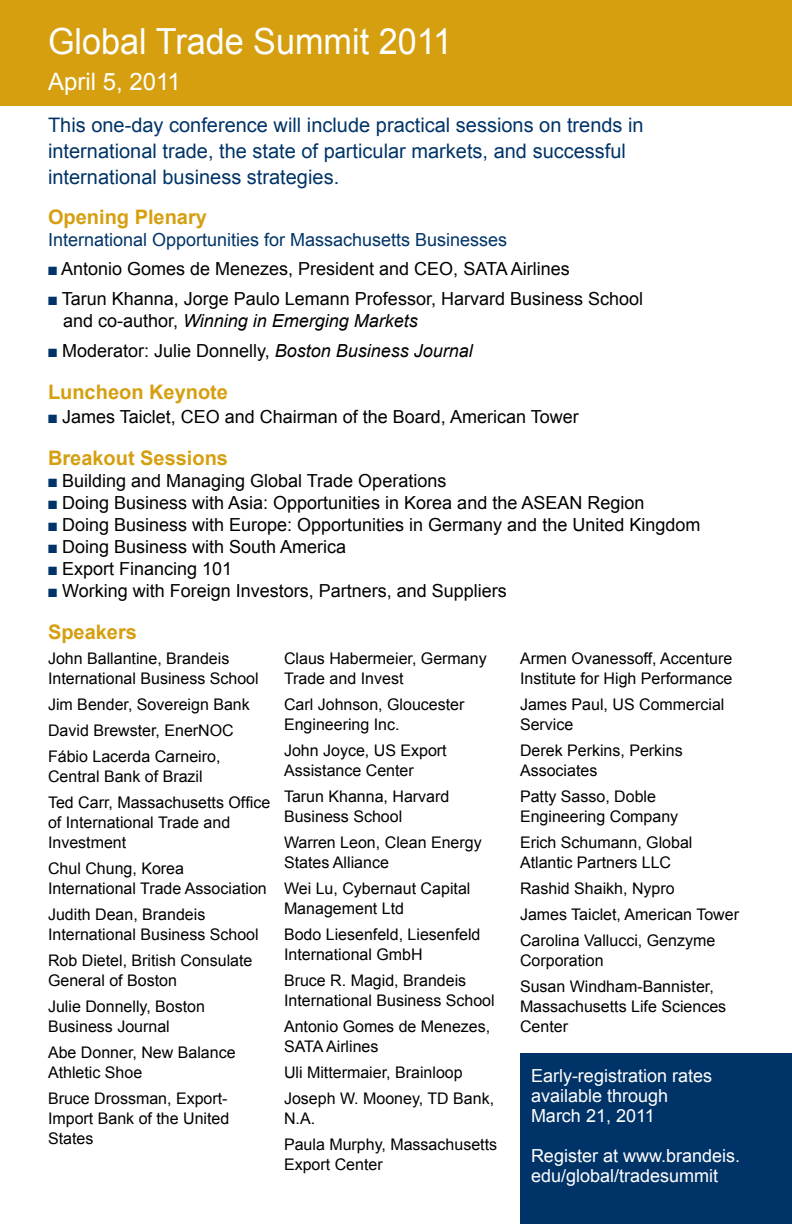
<style>
.page{position:relative;width:792px;height:1224px;background:#fff}
.page>*{position:absolute;margin:0;border:0;box-sizing:border-box;transform-origin:0 0}
.t1{font:36px "Arial";color:#fff;scale:.95 1}
.t2{font:24px "Arial";color:#fff}
.t3{font:20px/26px "Arial";color:#003468}
.t4{font:700 20px "Arial";color:#d59f10}
.t5{font:18px/22px "Arial";color:#000}
.t6{font:18px/20px "Arial";color:#fff}
.t7{font:18px "Arial";color:#003468}
.t8{font:16px/20px "Arial";color:#000}
.s1{color:#003468}
.s2{font-style:italic}
</style>
<div class="page">
<div style="left:520px;top:1054px;width:272px;height:170px;background:#003468"></div>
<div style="left:0;top:0;width:792px;height:106px;background:#d59f10"></div>
<h1 class="t1" style="left:48px;top:18px;width:427px">Global Trade Summit 2011</h1>
<h2 class="t2" style="left:48px;top:66px;width:134px">April 5, 2011</h2>
<p class="t3" style="left:48px;top:112px;width:597px">This one-day conference will include practical sessions on trends in international trade, the state of particular markets, and successful international business strategies.</p>
<p class="t4" style="left:48px;top:204px;width:160px">Opening Plenary</p>
<p class="t7" style="left:48px;top:228px;width:461px">International Opportunities for Massachusetts Businesses</p>
<p class="t5" style="left:48px;top:258px;width:523px"><span class="s1">■</span> Antonio Gomes de Menezes, President and CEO, SATA Airlines</p>
<p class="t5" style="left:63px;top:288px;width:582px;text-indent:-15px"><span class="s1">■</span> Tarun Khanna, Jorge Paulo Lemann Professor, Harvard Business School and co-author, <span class="s2">Winning in Emerging Markets</span></p>
<p class="t5" style="left:48px;top:340px;width:426px"><span class="s1">■</span> Moderator: Julie Donnelly, <span class="s2">Boston Business Journal</span></p>
<p class="t4" style="left:48px;top:379px;width:182px">Luncheon Keynote</p>
<p class="t5" style="left:48px;top:406px;width:532px"><span class="s1">■</span> James Taiclet, CEO and Chairman of the Board, American Tower</p>
<p class="t4" style="left:48px;top:445px;width:182px">Breakout Sessions</p>
<p class="t5" style="left:48px;top:470px;width:400px"><span class="s1">■</span> Building and Managing Global Trade Operations</p>
<p class="t5" style="left:48px;top:492px;width:598px"><span class="s1">■</span> Doing Business with Asia: Opportunities in Korea and the ASEAN Region</p>
<p class="t5" style="left:48px;top:514px;width:654px"><span class="s1">■</span> Doing Business with Europe: Opportunities in Germany and the United Kingdom</p>
<p class="t5" style="left:48px;top:536px;width:300px"><span class="s1">■</span> Doing Business with South America</p>
<p class="t5" style="left:48px;top:558px;width:186px"><span class="s1">■</span> Export Financing 101</p>
<p class="t5" style="left:48px;top:580px;width:460px"><span class="s1">■</span> Working with Foreign Investors, Partners, and Suppliers</p>
<p class="t4" style="left:48px;top:619px;width:90px">Speakers</p>
<p class="t8" style="left:48px;top:648px;width:212px">John Ballantine, Brandeis<br>International Business School</p>
<p class="t8" style="left:48px;top:691px;width:203px;line-height:26px">Jim Bender, Sovereign Bank<br>David Brewster, EnerNOC<br>Fábio Lacerda Carneiro,</p>
<p class="t8" style="left:48px;top:763px;width:224px;line-height:26px">Central Bank of Brazil<br>Ted Carr, Massachusetts Office</p>
<p class="t8" style="left:48px;top:812px;width:184px">of International Trade and<br>Investment</p>
<p class="t8" style="left:48px;top:858px;width:220px">Chul Chung, Korea<br>International Trade Association</p>
<p class="t8" style="left:48px;top:904px;width:212px">Judith Dean, Brandeis<br>International Business School</p>
<p class="t8" style="left:48px;top:950px;width:206px">Rob Dietel, British Consulate<br>General of Boston</p>
<p class="t8" style="left:48px;top:996px;width:159px">Julie Donnelly, Boston<br>Business Journal</p>
<p class="t8" style="left:48px;top:1042px;width:189px">Abe Donner, New Balance<br>Athletic Shoe</p>
<p class="t8" style="left:48px;top:1088px;width:183px;text-align:justify">Bruce Drossman, Export-Import Bank of the United States</p>
<p class="t8" style="left:284px;top:648px;width:204px">Claus Habermeier, Germany<br>Trade and Invest</p>
<p class="t8" style="left:284px;top:694px;width:182px">Carl Johnson, Gloucester<br>Engineering Inc.</p>
<p class="t8" style="left:284px;top:740px;width:164px">John Joyce, US Export<br>Assistance Center</p>
<p class="t8" style="left:284px;top:786px;width:167px">Tarun Khanna, Harvard<br>Business School</p>
<p class="t8" style="left:284px;top:832px;width:199px">Warren Leon, Clean Energy<br>States Alliance</p>
<p class="t8" style="left:284px;top:878px;width:188px">Wei Lu, Cybernaut Capital<br>Management Ltd</p>
<p class="t8" style="left:284px;top:924px;width:198px">Bodo Liesenfeld, Liesenfeld<br>International GmbH</p>
<p class="t8" style="left:284px;top:970px;width:212px">Bruce R. Magid, Brandeis<br>International Business School</p>
<p class="t8" style="left:284px;top:1016px;width:208px">Antonio Gomes de Menezes,<br>SATA Airlines</p>
<p class="t8" style="left:284px;top:1059px;width:212px;line-height:26px">Uli Mittermaier, Brainloop<br>Joseph W. Mooney, TD Bank,</p>
<p class="t8" style="left:284px;top:1105px;width:215px;line-height:26px">N.A.<br>Paula Murphy, Massachusetts</p>
<p class="t8" style="left:284px;top:1154px;width:100px">Export Center</p>
<p class="t8" style="left:520px;top:648px;width:214px">Armen Ovanessoff, Accenture<br>Institute for High Performance</p>
<p class="t8" style="left:520px;top:694px;width:206px">James Paul, US Commercial<br>Service</p>
<p class="t8" style="left:520px;top:740px;width:164px">Derek Perkins, Perkins<br>Associates</p>
<p class="t8" style="left:520px;top:786px;width:160px">Patty Sasso, Doble<br>Engineering Company</p>
<p class="t8" style="left:520px;top:832px;width:174px">Erich Schumann, Global<br>Atlantic Partners LLC</p>
<p class="t8" style="left:520px;top:875px;width:221px;line-height:26px">Rashid Shaikh, Nypro<br>James Taiclet, American Tower<br>Carolina Vallucci, Genzyme</p>
<p class="t8" style="left:520px;top:947px;width:195px;line-height:26px">Corporation<br>Susan Windham-Bannister,</p>
<p class="t8" style="left:520px;top:996px;width:208px">Massachusetts Life Sciences<br>Center</p>
<p class="t6" style="left:531px;top:1066px;width:183px">Early-registration rates available through<br>March 21, 2011</p>
<p class="t6" style="left:531px;top:1146px;width:211px">Register at www.brandeis. edu/global/tradesummit</p>
</div>
